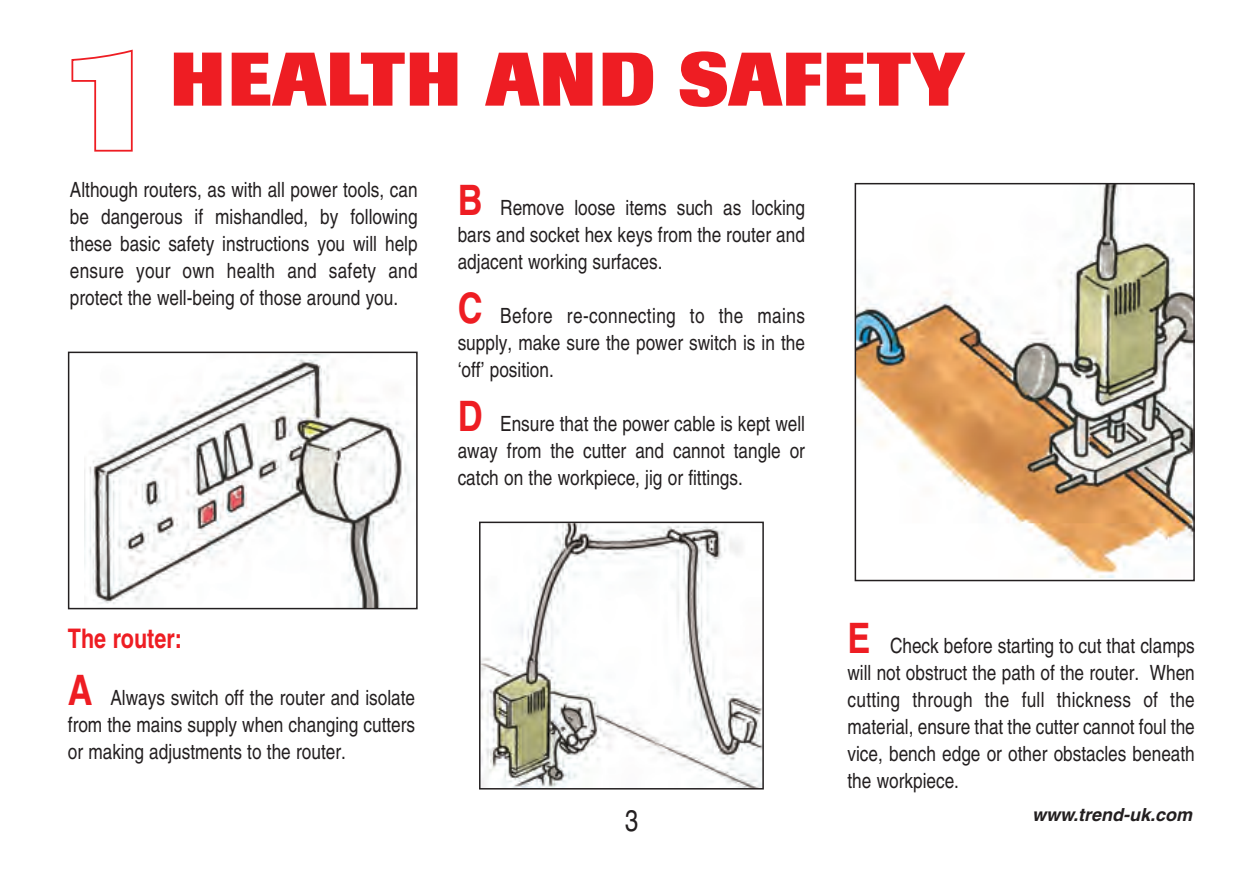
<style>
.page{position:relative;width:1259px;height:893px;background:#fff}
.page>*{position:absolute;margin:0;border:0;box-sizing:border-box;transform-origin:0 0}
.t1{font:800 75px "Imago";color:#ee1d23}
.t2{font:30px "Helvetica";color:#231f20;scale:.8 1}
.t3{font:700 27px "Helvetica";color:#ee1d23;scale:.8 1}
.t4{font:21px/27px "Helvetica";color:#231f20;text-align:justify;scale:.82 1}
.t5{font:italic 700 18px "Helvetica";color:#231f20}
.s1{font-size:150px;color:#fff}
.s2{font-weight:700;font-size:42px;color:#ee1d23}
</style>
<div class="page">
<img style="left:85px;top:354px;width:325px;height:252px">
<div style="left:68px;top:351px;width:350px;height:258px;border:2px solid #231f20"></div>
<img style="left:482px;top:524px;width:279px;height:262px">
<div style="left:479px;top:521px;width:285px;height:268px;border:2px solid #231f20"></div>
<img style="left:857px;top:186px;width:335px;height:392px">
<div style="left:854px;top:183px;width:341px;height:398px;border:2px solid #231f20"></div>
<h1 class="t1" style="left:60px;top:53px;width:907px"><span class="s1">1</span> HEALTH AND SAFETY</h1>
<p class="t4" style="left:70px;top:178px;width:425px">Although routers, as with all power tools, can be dangerous if mishandled, by following these basic safety instructions you will help ensure your own health and safety and protect the well-being of those around you.</p>
<p class="t4" style="left:458px;top:196px;width:425px"><span class="s2">B</span> Remove loose items such as locking bars and socket hex keys from the router and adjacent working surfaces.</p>
<p class="t4" style="left:458px;top:304px;width:425px"><span class="s2">C</span> Before re-connecting to the mains supply, make sure the power switch is in the ‘off’ position.</p>
<p class="t4" style="left:458px;top:412px;width:425px"><span class="s2">D</span> Ensure that the power cable is kept well away from the cutter and cannot tangle or catch on the workpiece, jig or fittings.</p>
<p class="t3" style="left:68px;top:628px;width:144px">The router:</p>
<p class="t4" style="left:68px;top:686px;width:425px"><span class="s2">A</span> Always switch off the router and isolate from the mains supply when changing cutters or making adjustments to the router.</p>
<h2 class="t2" style="left:625px;top:809px;width:18px">3</h2>
<p class="t4" style="left:847px;top:634px;width:425px"><span class="s2">E</span> Check before starting to cut that clamps will not obstruct the path of the router. When cutting through the full thickness of the material, ensure that the cutter cannot foul the vice, bench edge or other obstacles beneath the workpiece.</p>
<p class="t5" style="left:1032px;top:808px;width:165px">www.trend-uk.com</p>
</div>
